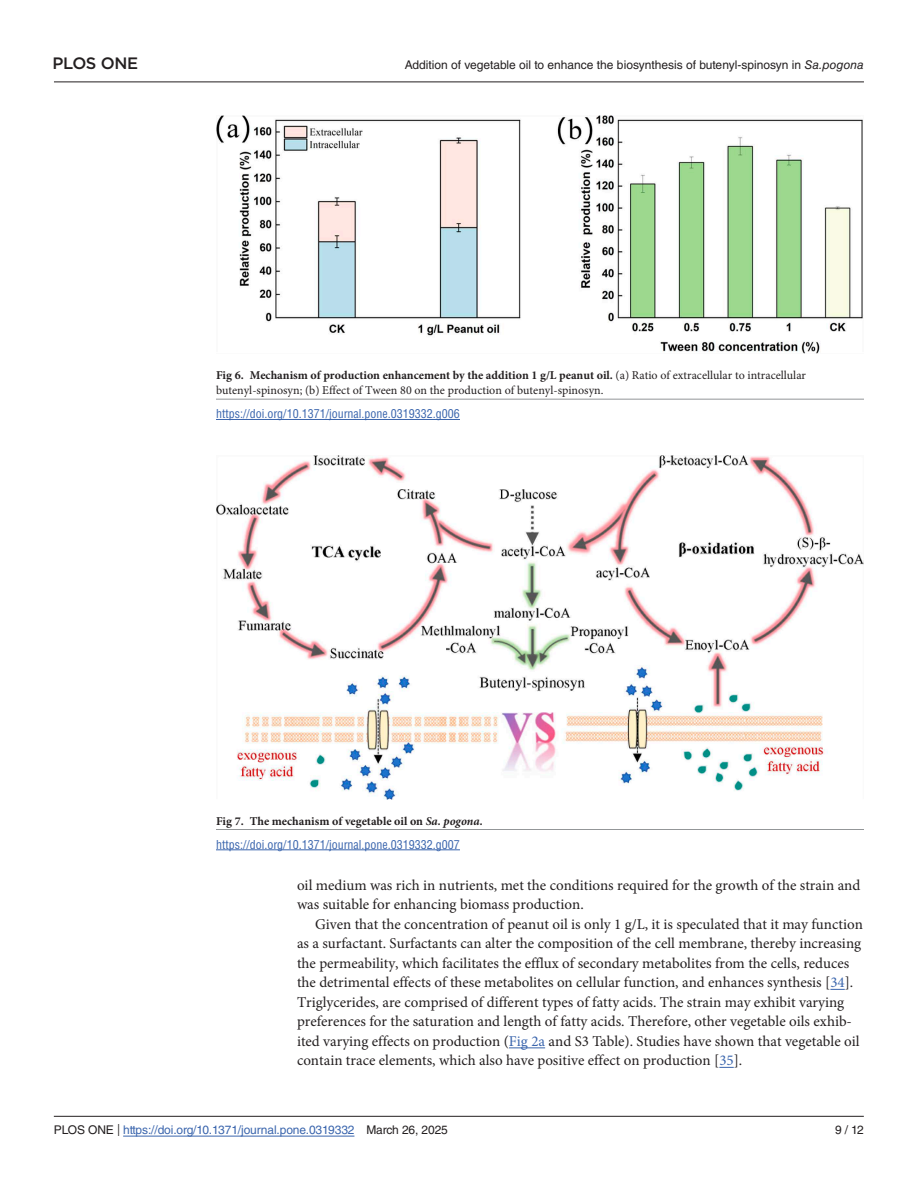
<style>
.page{position:relative;width:918px;height:1188px;background:#fff}
.page>*{position:absolute;margin:0;border:0;box-sizing:border-box;transform-origin:0 0}
.t1{font:500 16.5px "Gotham";letter-spacing:-.02em;color:#231f20}
.TextInd{font:15px/19.5px "Minion Pro";color:#231f20}
.Text{font:15px/19.5px "Minion Pro";color:#231f20}
.FigCapt{font:12px/15px "Minion Pro";color:#231f20}
.Fig_Soruce{font:condensed 12px "Helvetica LT Std";color:#3a65ad}
.t2{font:12px "Helvetica LT Std";color:#231f20}
.t3{font:12px "Helvetica LT Std";letter-spacing:-.01em;color:#3a65ad}
.FigCapt-2{font:700 12px "Minion Pro";color:#231f20}
.s1{font-style:italic}
.s2{font-weight:700}
.s3{color:#3a65ad}
.s4{color:#231f20}
.s5{font-family:"Minion Pro";color:#231f20}
</style>
<div class="page">
<hr style="left:54px;top:1116px;width:810px;height:1px;background:#231f20">
<hr style="left:123px;top:1136px;width:231px;height:1px;background:#3a65ad">
<hr style="left:54px;top:82px;width:810px;height:1px;background:#231f20">
<svg style="left:830px;top:989px;width:15px;height:1px"></svg>
<hr style="left:509px;top:1048px;width:36px;height:1px;background:#3a65ad">
<svg style="left:719px;top:1067px;width:15px;height:1px"></svg>
<img style="left:216px;top:116px;width:647px;height:238px">
<hr style="left:216px;top:399px;width:648px;height:1px;background:#939698">
<hr style="left:216px;top:419px;width:244px;height:1px;background:#3a65ad">
<img style="left:216px;top:456px;width:648px;height:343px">
<hr style="left:216px;top:829px;width:648px;height:1px;background:#939698">
<hr style="left:216px;top:850px;width:244px;height:1px;background:#3a65ad">
<p class="t1" style="left:52px;top:54px;width:87px">PLOS ONE</p>
<p class="t2" style="left:405px;top:58px;width:461px">Addition of vegetable oil to enhance the biosynthesis of butenyl-spinosyn in <span class="s1">Sa.pogona</span></p>
<p class="FigCapt" style="left:216px;top:368px;width:592px"><span class="s2">Fig 6. Mechanism of production enhancement by the addition 1 g/L peanut oil.</span> (a) Ratio of extracellular to intracellular butenyl-spinosyn; (b) Effect of Tween 80 on the production of butenyl-spinosyn.</p>
<p class="Fig_Soruce" style="left:216px;top:406px;width:245px">https://doi.org/10.1371/journal.pone.0319332.g006</p>
<p class="FigCapt-2" style="left:216px;top:812px;width:268px">Fig 7. The mechanism of vegetable oil on <span class="s1">Sa. pogona.</span></p>
<p class="Fig_Soruce" style="left:216px;top:837px;width:245px">https://doi.org/10.1371/journal.pone.0319332.g007</p>
<p class="Text" style="left:297px;top:875px;width:565px">oil medium was rich in nutrients, met the conditions required for the growth of the strain and was suitable for enhancing biomass production.</p>
<p class="TextInd" style="left:297px;top:914px;width:567px;text-indent:18px">Given that the concentration of peanut oil is only 1 g/L, it is speculated that it may function as a surfactant. Surfactants can alter the composition of the cell membrane, thereby increasing the permeability, which facilitates the efflux of secondary metabolites from the cells, reduces the detrimental effects of these metabolites on cellular function, and enhances synthesis [<span class="s3">34</span>].<br>Triglycerides, are comprised of different types of fatty acids. The strain may exhibit varying preferences for the saturation and length of fatty acids. Therefore, other vegetable oils exhib&shy;ited varying effects on production (<span class="s3">Fig 2a</span> and S3 Table). Studies have shown that vegetable oil contain trace elements, which also have positive effect on production [<span class="s3">35</span>].</p>
<p class="t3" style="left:54px;top:1123px;width:396px"><span class="s4">PLOS ONE</span> <span class="s5">|</span> https://doi.org/10.1371/journal.pone.0319332 <span class="s4">March 26, 2025</span></p>
<p class="t2" style="left:835px;top:1123px;width:30px">9 / 12</p>
</div>
